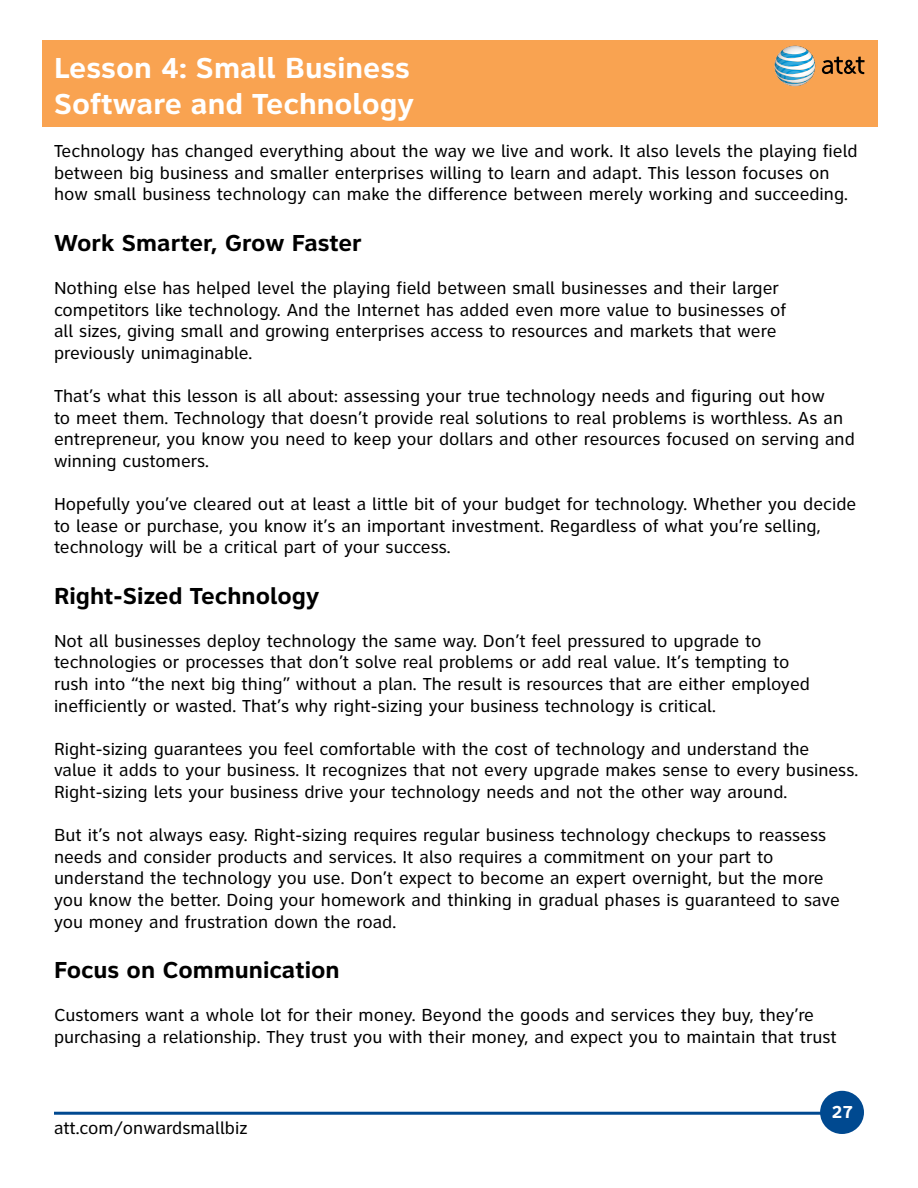
<style>
.page{position:relative;width:918px;height:1188px;background:#fff}
.page>*{position:absolute;margin:0;border:0;box-sizing:border-box;transform-origin:0 0}
.t1{font:700 30px/36px "Clearview ATT";color:#fff}
.t2{font:700 24px "Clearview ATT";color:#000}
.t3{font:18px/21.6px "Clearview ATT";color:#000}
.t4{font:700 18px "Clearview ATT";color:#fff}
</style>
<div class="page">
<div style="left:820px;top:1091px;width:44px;height:43px;background:#004990;border-radius:50%"></div>
<hr style="left:54px;top:1112px;width:772px;height:3px;background:#004990">
<div style="left:42px;top:40px;width:836px;height:87px;background:#f9a351"></div>
<svg style="left:822px;top:57px;width:43px;height:17px"></svg>
<svg style="left:775px;top:46px;width:40px;height:41px"></svg>
<svg style="left:781px;top:48px;width:33px;height:34px"></svg>
<svg style="left:781px;top:49px;width:33px;height:32px"></svg>
<svg style="left:782px;top:49px;width:32px;height:32px"></svg>
<svg style="left:782px;top:49px;width:32px;height:31px"></svg>
<svg style="left:783px;top:49px;width:30px;height:31px"></svg>
<svg style="left:783px;top:50px;width:30px;height:30px"></svg>
<svg style="left:783px;top:50px;width:30px;height:29px"></svg>
<svg style="left:784px;top:50px;width:29px;height:29px"></svg>
<svg style="left:785px;top:50px;width:28px;height:29px"></svg>
<svg style="left:785px;top:51px;width:28px;height:27px"></svg>
<svg style="left:785px;top:51px;width:27px;height:27px"></svg>
<svg style="left:786px;top:51px;width:26px;height:27px"></svg>
<svg style="left:786px;top:51px;width:26px;height:26px"></svg>
<svg style="left:787px;top:52px;width:25px;height:25px"></svg>
<svg style="left:787px;top:52px;width:25px;height:24px"></svg>
<svg style="left:788px;top:52px;width:24px;height:24px"></svg>
<svg style="left:788px;top:52px;width:23px;height:24px"></svg>
<svg style="left:788px;top:53px;width:23px;height:23px"></svg>
<svg style="left:789px;top:53px;width:22px;height:22px"></svg>
<h1 class="t1" style="left:54px;top:50px;width:361px">Lesson 4: Small Business<br>Software and Technology</h1>
<p class="t3" style="left:54px;top:140px;width:805px">Technology has changed everything about the way we live and work. It also levels the playing field between big business and smaller enterprises willing to learn and adapt. This lesson focuses on how small business technology can make the difference between merely working and succeeding.</p>
<h2 class="t2" style="left:54px;top:229px;width:309px">Work Smarter, Grow Faster</h2>
<p class="t3" style="left:54px;top:277px;width:734px">Nothing else has helped level the playing field between small businesses and their larger competitors like technology. And the Internet has added even more value to businesses of all sizes, giving small and growing enterprises access to resources and markets that were previously unimaginable.</p>
<p class="t3" style="left:54px;top:385px;width:802px">That’s what this lesson is all about: assessing your true technology needs and figuring out how<br>to meet them. Technology that doesn’t provide real solutions to real problems is worthless. As an entrepreneur, you know you need to keep your dollars and other resources focused on serving and winning customers.</p>
<p class="t3" style="left:54px;top:493px;width:804px">Hopefully you’ve cleared out at least a little bit of your budget for technology. Whether you decide to lease or purchase, you know it’s an important investment. Regardless of what you’re selling, technology will be a critical part of your success.</p>
<h2 class="t2" style="left:54px;top:582px;width:267px">Right-Sized Technology</h2>
<p class="t3" style="left:54px;top:630px;width:757px">Not all businesses deploy technology the same way. Don’t feel pressured to upgrade to technologies or processes that don’t solve real problems or add real value. It’s tempting to rush into “the next big thing” without a plan. The result is resources that are either employed inefficiently or wasted. That’s why right-sizing your business technology is critical.</p>
<p class="t3" style="left:54px;top:738px;width:806px">Right-sizing guarantees you feel comfortable with the cost of technology and understand the<br>value it adds to your business. It recognizes that not every upgrade makes sense to every business.<br>Right-sizing lets your business drive your technology needs and not the other way around.</p>
<p class="t3" style="left:54px;top:824px;width:787px">But it’s not always easy. Right-sizing requires regular business technology checkups to reassess needs and consider products and services. It also requires a commitment on your part to understand the technology you use. Don’t expect to become an expert overnight, but the more you know the better. Doing your homework and thinking in gradual phases is guaranteed to save you money and frustration down the road.</p>
<h2 class="t2" style="left:54px;top:956px;width:287px">Focus on Communication</h2>
<p class="t3" style="left:54px;top:1004px;width:784px">Customers want a whole lot for their money. Beyond the goods and services they buy, they’re purchasing a relationship. They trust you with their money, and expect you to maintain that trust</p>
<p class="t3" style="left:54px;top:1117px;width:195px">att.com/onwardsmallbiz</p>
<p class="t4" style="left:831px;top:1102px;width:24px">27</p>
</div>
